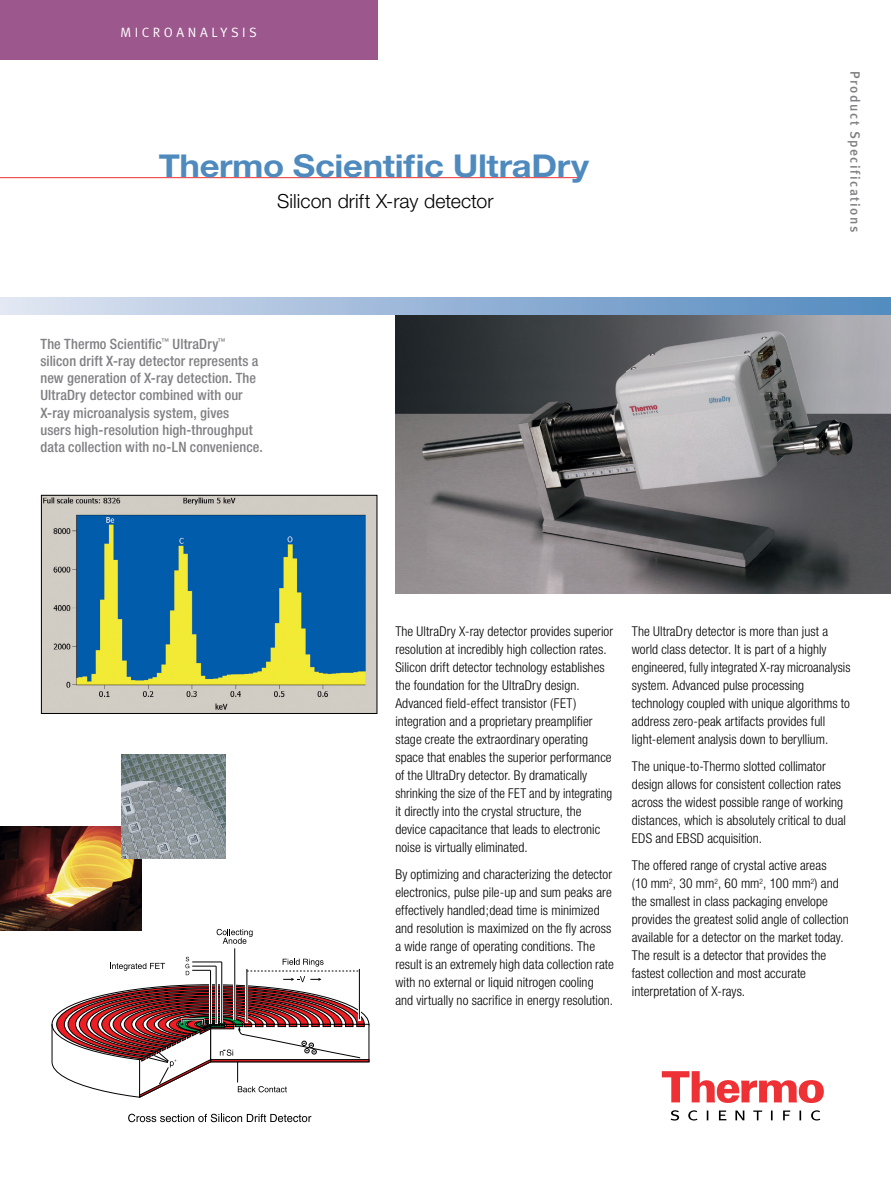
<style>
.page{position:relative;width:891px;height:1188px;background:#fff}
.page>*{position:absolute;margin:0;border:0;box-sizing:border-box;transform-origin:0 0}
.t1{font:700 31.5px "Helvetica Neue";letter-spacing:-.01em;color:#4f8abe;scale:1.1 1}
.t2{font:300 19.5px "Helvetica Neue";letter-spacing:.005em;color:#000}
.t3{font:500 condensed 14.25px/17.2px "Helvetica Neue";letter-spacing:.005em;color:#807f83}
.t4{font:300 condensed 13.5px/18px "Helvetica Neue";letter-spacing:.005em;color:#000}
.t5{font:13.5px "Meta Medium LF";letter-spacing:.105em;color:#807f83}
.t6{font:13.5px "Meta Normal LF";letter-spacing:.265em;color:#fff}
</style>
<div class="page">
<div style="left:0;top:0;width:377px;height:59px;background:#9c578d"></div>
<hr style="left:0;top:177px;width:582px;height:1px;background:#ee3134">
<div style="left:0;top:297px;width:891px;height:18px;background:linear-gradient(to right,#e0e4f2,#5188be)"></div>
<svg style="left:662px;top:1071px;width:162px;height:32px"></svg>
<svg style="left:671px;top:1110px;width:149px;height:11px"></svg>
<img style="left:0;top:826px;width:141px;height:104px">
<img style="left:395px;top:315px;width:496px;height:279px">
<img style="left:122px;top:754px;width:104px;height:104px">
<svg style="left:128px;top:1114px;width:183px;height:8px"></svg>
<svg style="left:57px;top:986px;width:307px;height:77px"></svg>
<svg style="left:68px;top:989px;width:285px;height:71px"></svg>
<svg style="left:79px;top:992px;width:263px;height:65px"></svg>
<svg style="left:91px;top:994px;width:240px;height:60px"></svg>
<svg style="left:102px;top:997px;width:217px;height:55px"></svg>
<svg style="left:113px;top:1000px;width:195px;height:49px"></svg>
<svg style="left:124px;top:1003px;width:173px;height:43px"></svg>
<svg style="left:136px;top:1006px;width:150px;height:37px"></svg>
<svg style="left:147px;top:1008px;width:127px;height:32px"></svg>
<svg style="left:158px;top:1011px;width:105px;height:26px"></svg>
<div style="left:158px;top:1011px;width:105px;height:27px;border:1px solid #000;border-radius:50%"></div>
<div style="left:169px;top:1014px;width:83px;height:21px;border:1px solid #000;border-radius:50%"></div>
<svg style="left:217px;top:929px;width:36px;height:15px"></svg>
<hr style="left:234px;top:981px;width:2px;height:39px;background:#fff">
<hr style="left:246px;top:980px;width:2px;height:42px;background:#fff">
<hr style="left:358px;top:980px;width:3px;height:41px;background:#fff">
<hr style="left:209px;top:979px;width:3px;height:45px;background:#fff">
<hr style="left:215px;top:979px;width:2px;height:45px;background:#fff">
<hr style="left:221px;top:979px;width:2px;height:44px;background:#fff">
<hr style="left:234px;top:948px;width:1px;height:73px;background:#000">
<hr style="left:359px;top:969px;width:1px;height:50px;background:#000">
<hr style="left:247px;top:969px;width:1px;height:53px;background:#000">
<hr style="left:221px;top:962px;width:1px;height:61px;background:#000">
<hr style="left:216px;top:966px;width:1px;height:57px;background:#000">
<hr style="left:210px;top:970px;width:1px;height:54px;background:#000">
<svg style="left:110px;top:963px;width:55px;height:8px"></svg>
<hr style="left:192px;top:962px;width:30px;height:1px;background:#000">
<svg style="left:247px;top:959px;width:112px;height:23px"></svg>
<svg style="left:185px;top:957px;width:31px;height:18px"></svg>
<svg style="left:52px;top:1016px;width:317px;height:82px"></svg>
<img style="left:43px;top:497px;width:332px;height:215px">
<div style="left:41px;top:495px;width:336px;height:219px;border:1px solid #000"></div>
<p class="t6" style="left:120px;top:24px;width:138px">MICROANALYSIS</p>
<h1 class="t1" style="left:159px;top:147px;width:393px">Thermo Scientific UltraDry</h1>
<h2 class="t2" style="left:277px;top:189px;width:218px">Silicon drift X-ray detector</h2>
<p class="t3" style="left:40px;top:335px;width:224px">The Thermo Scientific<sup>™</sup> UltraDry<sup>™ </sup>silicon drift X-ray detector represents a new generation of X-ray detection. The UltraDry detector combined with our X-ray microanalysis system, gives users high-resolution high-throughput data collection with no-LN convenience.</p>
<p class="t5" style="left:863px;top:71px;width:162px;rotate:90deg">Product Specifications</p>
<p class="t4" style="left:395px;top:622px;width:219px">The UltraDry X-ray detector provides superior resolution at incredibly high collection rates.<br>Silicon drift detector technology establishes the foundation for the UltraDry design.<br>Advanced field-effect transistor (FET) integration and a proprietary preamplifier stage create the extraordinary operating space that enables the superior performance of the UltraDry detector. By dramatically shrinking the size of the FET and by integrating it directly into the crystal structure, the device capacitance that leads to electronic noise is virtually eliminated.</p>
<p class="t4" style="left:395px;top:865px;width:220px">By optimizing and characterizing the detector electronics, pulse pile-up and sum peaks are effectively handled;dead time is minimized and resolution is maximized on the fly across a wide range of operating conditions. The result is an extremely high data collection rate with no external or liquid nitrogen cooling and virtually no sacrifice in energy resolution.</p>
<p class="t4" style="left:632px;top:622px;width:220px">The UltraDry detector is more than just a world class detector. It is part of a highly engineered, fully integrated X-ray microanalysis system. Advanced pulse processing technology coupled with unique algorithms to address zero-peak artifacts provides full light-element analysis down to beryllium.</p>
<p class="t4" style="left:632px;top:757px;width:216px">The unique-to-Thermo slotted collimator design allows for consistent collection rates across the widest possible range of working distances, which is absolutely critical to dual EDS and EBSD acquisition.</p>
<p class="t4" style="left:632px;top:856px;width:218px">The offered range of crystal active areas<br>(10 mm<sup>2</sup>, 30 mm<sup>2</sup>, 60 mm<sup>2</sup>, 100 mm<sup>2</sup>) and the smallest in class packaging envelope provides the greatest solid angle of collection available for a detector on the market today.<br>The result is a detector that provides the fastest collection and most accurate interpretation of X-rays.</p>
</div>
